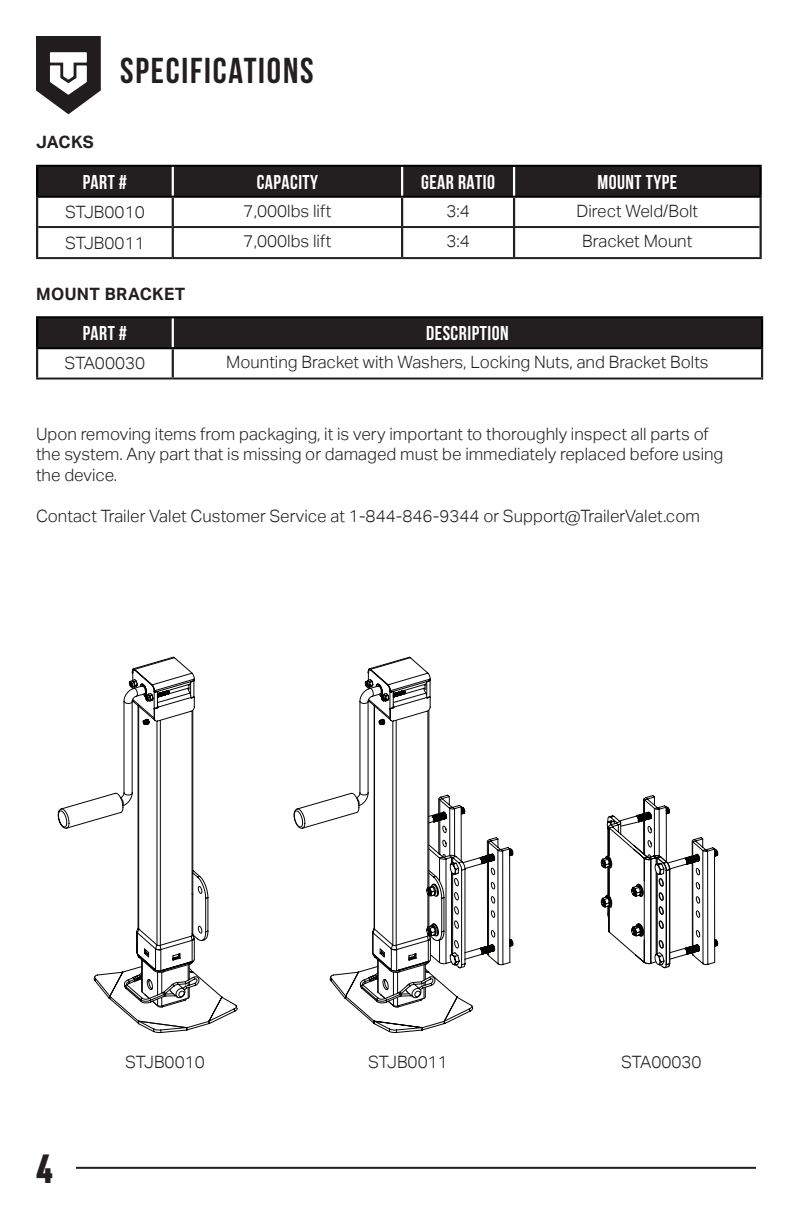
<style>
.page{position:relative;width:792px;height:1224px;background:#fff}
.page>*{position:absolute;margin:0;border:0;box-sizing:border-box;transform-origin:0 0}
.t1{font:900 40px "URWDIN Cond";color:#231f20}
.t2{font:700 36px "Bebas Neue";letter-spacing:.05em;color:#231f20}
.t3{font:700 20px "Bebas Neue";letter-spacing:.025em;color:#fff}
.t4{font:300 17px/20.4px "Aktiv Grotesk";color:#231f20}
.t5{font:700 17px "Aktiv Grotesk";letter-spacing:.025em;color:#231f20}
</style>
<div class="page">
<svg style="left:36px;top:36px;width:65px;height:78px"></svg>
<hr style="left:76px;top:1167px;width:680px;height:2px;background:#231f20">
<div style="left:38px;top:167px;width:722px;height:29px;background:#231f20"></div>
<hr style="left:36px;top:198px;width:2px;height:29px;background:#231f20">
<hr style="left:172px;top:198px;width:2px;height:28px;background:#231f20">
<hr style="left:401px;top:198px;width:2px;height:28px;background:#231f20">
<hr style="left:513px;top:198px;width:2px;height:28px;background:#231f20">
<hr style="left:760px;top:198px;width:2px;height:29px;background:#231f20">
<hr style="left:36px;top:227px;width:2px;height:30px;background:#231f20">
<hr style="left:172px;top:228px;width:2px;height:29px;background:#231f20">
<hr style="left:401px;top:228px;width:2px;height:29px;background:#231f20">
<hr style="left:513px;top:228px;width:2px;height:29px;background:#231f20">
<hr style="left:760px;top:227px;width:2px;height:30px;background:#231f20">
<hr style="left:38px;top:226px;width:135px;height:2px;background:#231f20">
<hr style="left:173px;top:226px;width:229px;height:2px;background:#231f20">
<hr style="left:402px;top:226px;width:112px;height:2px;background:#231f20">
<hr style="left:514px;top:226px;width:246px;height:2px;background:#231f20">
<hr style="left:36px;top:257px;width:137px;height:2px;background:#231f20">
<hr style="left:173px;top:257px;width:229px;height:2px;background:#231f20">
<hr style="left:402px;top:257px;width:112px;height:2px;background:#231f20">
<hr style="left:514px;top:257px;width:248px;height:2px;background:#231f20">
<hr style="left:172px;top:167px;width:2px;height:29px;background:#fff">
<hr style="left:401px;top:167px;width:2px;height:29px;background:#fff">
<hr style="left:513px;top:167px;width:2px;height:29px;background:#fff">
<hr style="left:36px;top:165px;width:137px;height:2px;background:#000">
<hr style="left:173px;top:165px;width:229px;height:2px;background:#000">
<hr style="left:402px;top:165px;width:112px;height:2px;background:#000">
<hr style="left:514px;top:165px;width:248px;height:2px;background:#000">
<hr style="left:36px;top:196px;width:137px;height:2px;background:#000">
<hr style="left:173px;top:196px;width:229px;height:2px;background:#000">
<hr style="left:402px;top:196px;width:112px;height:2px;background:#000">
<hr style="left:514px;top:196px;width:248px;height:2px;background:#000">
<hr style="left:36px;top:167px;width:2px;height:29px;background:#000">
<hr style="left:760px;top:167px;width:2px;height:29px;background:#000">
<div style="left:38px;top:318px;width:723px;height:29px;background:#231f20"></div>
<hr style="left:36px;top:349px;width:2px;height:29px;background:#231f20">
<hr style="left:172px;top:349px;width:2px;height:29px;background:#231f20">
<hr style="left:761px;top:349px;width:2px;height:29px;background:#231f20">
<hr style="left:36px;top:378px;width:137px;height:2px;background:#231f20">
<hr style="left:173px;top:378px;width:590px;height:2px;background:#231f20">
<hr style="left:172px;top:318px;width:2px;height:29px;background:#fff">
<hr style="left:36px;top:316px;width:137px;height:2px;background:#000">
<hr style="left:173px;top:316px;width:590px;height:2px;background:#000">
<hr style="left:36px;top:347px;width:137px;height:2px;background:#000">
<hr style="left:173px;top:347px;width:590px;height:2px;background:#000">
<hr style="left:36px;top:318px;width:2px;height:29px;background:#000">
<hr style="left:761px;top:318px;width:2px;height:29px;background:#000">
<svg style="left:131px;top:657px;width:60px;height:14px"></svg>
<svg style="left:61px;top:671px;width:177px;height:362px"></svg>
<svg style="left:354px;top:669px;width:119px;height:364px"></svg>
<svg style="left:296px;top:671px;width:370px;height:336px"></svg>
<svg style="left:601px;top:795px;width:117px;height:173px"></svg>
<p class="t5" style="left:36px;top:132px;width:59px">JACKS</p>
<h2 class="t2" style="left:120px;top:51px;width:195px">SPECIFICATIONS</h2>
<p class="t3" style="left:83px;top:171px;width:46px">PART #</p>
<p class="t3" style="left:257px;top:171px;width:63px">CAPACITY</p>
<p class="t3" style="left:421px;top:171px;width:75px">GEAR RATIO</p>
<p class="t3" style="left:597px;top:171px;width:82px">MOUNT TYPE</p>
<p class="t4" style="left:65px;top:202px;width:81px">STJB0010</p>
<p class="t4" style="left:244px;top:201px;width:89px">7,000lbs lift</p>
<p class="t4" style="left:446px;top:201px;width:25px">3:4</p>
<p class="t4" style="left:577px;top:201px;width:123px">Direct Weld/Bolt</p>
<p class="t4" style="left:65px;top:233px;width:81px">STJB0011</p>
<p class="t4" style="left:244px;top:231px;width:89px">7,000lbs lift</p>
<p class="t4" style="left:446px;top:231px;width:25px">3:4</p>
<p class="t4" style="left:582px;top:231px;width:112px">Bracket Mount</p>
<p class="t5" style="left:36px;top:284px;width:151px">MOUNT BRACKET</p>
<p class="t3" style="left:83px;top:322px;width:46px">PART #</p>
<p class="t3" style="left:426px;top:322px;width:84px">DESCRIPTION</p>
<p class="t4" style="left:65px;top:353px;width:82px">STA00030</p>
<p class="t4" style="left:226px;top:352px;width:484px">Mounting Bracket with Washers, Locking Nuts, and Bracket Bolts</p>
<p class="t4" style="left:36px;top:424px;width:689px">Upon removing items from packaging, it is very important to thoroughly inspect all parts of the system. Any part that is missing or damaged must be immediately replaced before using the device.</p>
<p class="t4" style="left:36px;top:506px;width:665px">Contact Trailer Valet Customer Service at 1-844-846-9344 or Support@TrailerValet.com</p>
<h1 class="t1" style="left:36px;top:1142px;width:18px">4</h1>
<p class="t4" style="left:125px;top:1052px;width:81px">STJB0010</p>
<p class="t4" style="left:368px;top:1052px;width:81px">STJB0011</p>
<p class="t4" style="left:621px;top:1052px;width:82px">STA00030</p>
</div>
